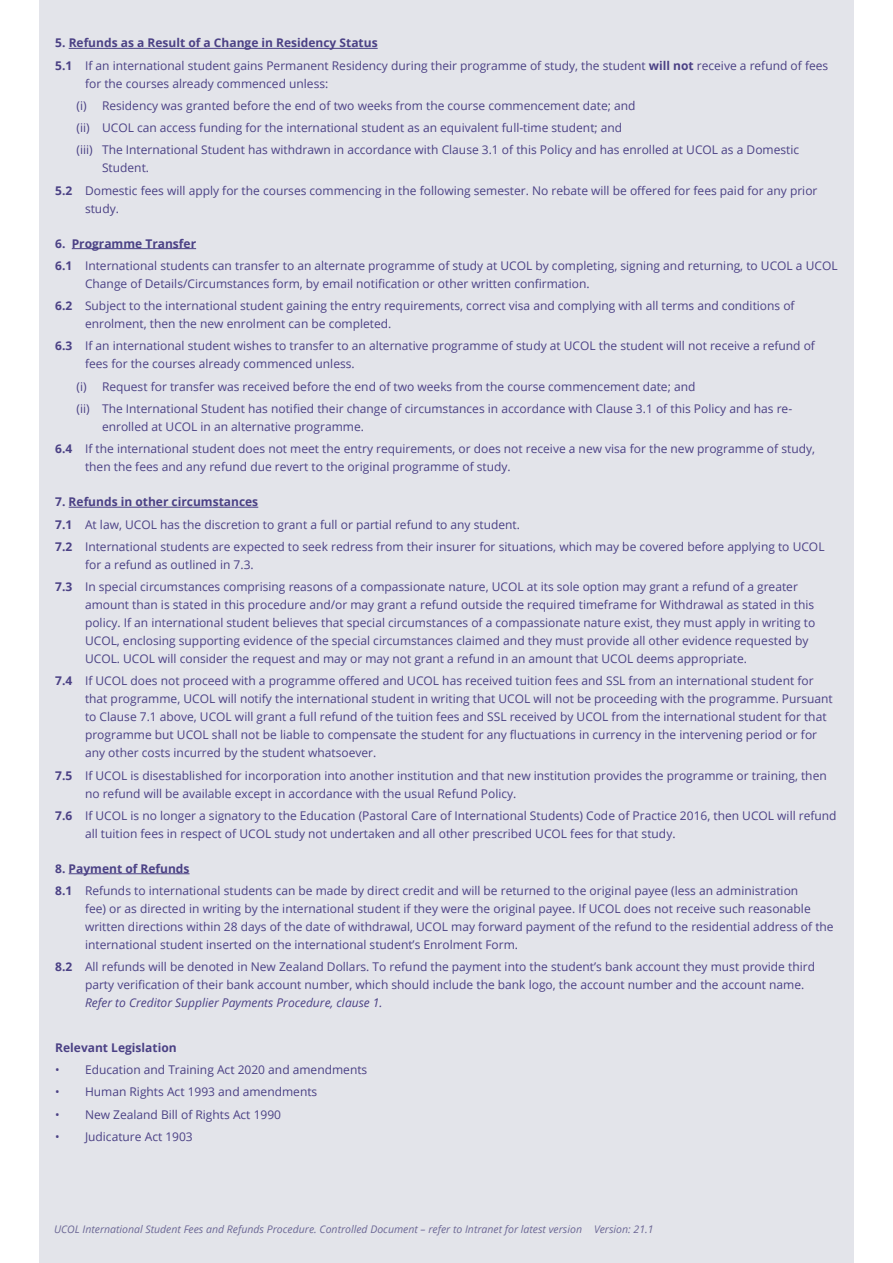
<style>
.page{position:relative;width:893px;height:1263px;background:#fff}
.page>*{position:absolute;margin:0;border:0;box-sizing:border-box;transform-origin:0 0}
.t1{font:12px/22.2px "Open Sans";color:#4b4185}
.t2{font:italic 12px "Open Sans";color:#4b4185}
.t3{font:700 12px "Open Sans";color:#4b4185}
.t4{font:italic 10.5px "Open Sans";color:#6c6895}
.s1{font-weight:700}
</style>
<div class="page">
<div style="left:39px;top:0;width:815px;height:1263px;background:#e3e4ea"></div>
<hr style="left:69px;top:48px;width:309px;height:1px;background:#4b4185">
<hr style="left:72px;top:248px;width:124px;height:1px;background:#4b4185">
<hr style="left:69px;top:507px;width:189px;height:1px;background:#4b4185">
<hr style="left:69px;top:873px;width:121px;height:1px;background:#4b4185">
<p class="t1" style="left:55px;top:32px;width:774px"><span class="s1">5. Refunds as a Result of a Change in Residency Status<br>5.1</span> If an international student gains Permanent Residency during their programme of study, the student <span class="s1">will not</span> receive a refund of fees</p>
<p class="t1" style="left:77px;top:72px;width:724px;text-indent:9px">for the courses already commenced unless:<br>(i) Residency was granted before the end of two weeks from the course commencement date; and<br>(ii) UCOL can access funding for the international student as an equivalent full-time student; and<br>(iii) The International Student has withdrawn in accordance with Clause 3.1 of this Policy and has enrolled at UCOL as a Domestic</p>
<p class="t1" style="left:55px;top:157px;width:764px;text-indent:47px">Student.<br><span class="s1">5.2</span> Domestic fees will apply for the courses commencing in the following semester. No rebate will be offered for fees paid for any prior</p>
<p class="t1" style="left:85px;top:197px;width:35px">study.</p>
<p class="t1" style="left:55px;top:232px;width:784px"><span class="s1">6. Programme Transfer<br>6.1</span> International students can transfer to an alternate programme of study at UCOL by completing, signing and returning, to UCOL a UCOL</p>
<p class="t1" style="left:55px;top:272px;width:741px;text-indent:30px">Change of Details/Circumstances form, by email notification or other written confirmation.<br><span class="s1">6.2</span> Subject to the international student gaining the entry requirements, correct visa and complying with all terms and conditions of</p>
<p class="t1" style="left:55px;top:312px;width:761px;text-indent:30px">enrolment, then the new enrolment can be completed.<br><span class="s1">6.3</span> If an international student wishes to transfer to an alternative programme of study at UCOL the student will not receive a refund of</p>
<p class="t1" style="left:77px;top:353px;width:717px;text-indent:9px">fees for the courses already commenced unless.<br>(i) Request for transfer was received before the end of two weeks from the course commencement date; and<br>(ii) The International Student has notified their change of circumstances in accordance with Clause 3.1 of this Policy and has re-</p>
<p class="t1" style="left:55px;top:415px;width:761px;text-indent:47px">enrolled at UCOL in an alternative programme.<br><span class="s1">6.4</span> If the international student does not meet the entry requirements, or does not receive a new visa for the new programme of study,</p>
<p class="t1" style="left:85px;top:455px;width:427px">then the fees and any refund due revert to the original programme of study.</p>
<p class="t1" style="left:55px;top:490px;width:771px"><span class="s1">7. Refunds in other circumstances<br>7.1</span> At law, UCOL has the discretion to grant a full or partial refund to any student.<br><span class="s1">7.2</span> International students are expected to seek redress from their insurer for situations, which may be covered before applying to UCOL</p>
<p class="t1" style="left:55px;top:553px;width:744px;text-indent:30px">for a refund as outlined in 7.3.<br><span class="s1">7.3</span> In special circumstances comprising reasons of a compassionate nature, UCOL at its sole option may grant a refund of a greater</p>
<p class="t1" style="left:85px;top:595px;width:732px;line-height:18px">amount than is stated in this procedure and/or may grant a refund outside the required timeframe for Withdrawal as stated in this policy. If an international student believes that special circumstances of a compassionate nature exist, they must apply in writing to UCOL, enclosing supporting evidence of the special circumstances claimed and they must provide all other evidence requested by UCOL. UCOL will consider the request and may or may not grant a refund in an amount that UCOL deems appropriate.</p>
<p class="t1" style="left:85px;top:672px;width:749px;line-height:18px;text-indent:-30px"><span class="s1">7.4</span> If UCOL does not proceed with a programme offered and UCOL has received tuition fees and SSL from an international student for that programme, UCOL will notify the international student in writing that UCOL will not be proceeding with the programme. Pursuant to Clause 7.1 above, UCOL will grant a full refund of the tuition fees and SSL received by UCOL from the international student for that programme but UCOL shall not be liable to compensate the student for any fluctuations in currency in the intervening period or for any other costs incurred by the student whatsoever.</p>
<p class="t1" style="left:85px;top:766px;width:743px;line-height:18px;text-indent:-30px"><span class="s1">7.5</span> If UCOL is disestablished for incorporation into another institution and that new institution provides the programme or training, then no refund will be available except in accordance with the usual Refund Policy.</p>
<p class="t1" style="left:85px;top:806px;width:753px;line-height:18px;text-indent:-30px"><span class="s1">7.6</span> If UCOL is no longer a signatory to the Education (Pastoral Care of International Students) Code of Practice 2016, then UCOL will refund all tuition fees in respect of UCOL study not undertaken and all other prescribed UCOL fees for that study.</p>
<p class="t1" style="left:55px;top:857px;width:744px"><span class="s1">8. Payment of Refunds<br>8.1</span> Refunds to international students can be made by direct credit and will be returned to the original payee (less an administration</p>
<p class="t1" style="left:85px;top:899px;width:750px;line-height:18px">fee) or as directed in writing by the international student if they were the original payee. If UCOL does not receive such reasonable written directions within 28 days of the date of withdrawal, UCOL may forward payment of the refund to the residential address of the international student inserted on the international student’s Enrolment Form.</p>
<p class="t1" style="left:85px;top:958px;width:731px;line-height:18px;text-indent:-30px"><span class="s1">8.2</span> All refunds will be denoted in New Zealand Dollars. To refund the payment into the student’s bank account they must provide third party verification of their bank account number, which should include the bank logo, the account number and the account name.</p>
<p class="t2" style="left:85px;top:995px;width:299px">Refer to Creditor Supplier Payments Procedure, clause 1.</p>
<p class="t3" style="left:55px;top:1039px;width:123px">Relevant Legislation</p>
<p class="t1" style="left:55px;top:1058px;width:314px">• Education and Training Act 2020 and amendments</p>
<p class="t1" style="left:55px;top:1080px;width:264px">• Human Rights Act 1993 and amendments</p>
<p class="t1" style="left:55px;top:1103px;width:227px">• New Zealand Bill of Rights Act 1990</p>
<p class="t1" style="left:55px;top:1125px;width:139px">• Judicature Act 1903</p>
<p class="t4" style="left:54px;top:1222px;width:601px">UCOL International Student Fees and Refunds Procedure. Controlled Document – refer to Intranet for latest version Version: 21.1</p>
</div>
